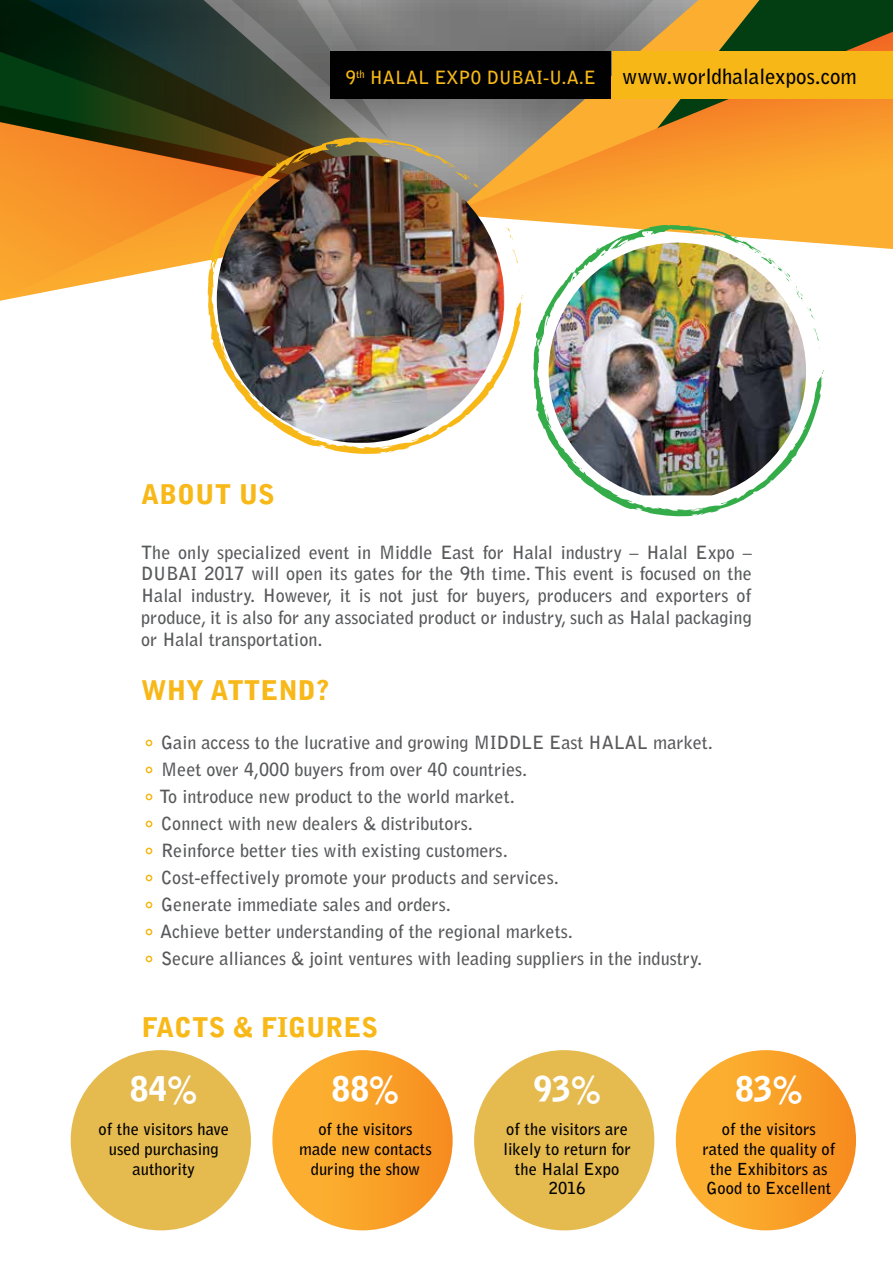
<style>
.page{position:relative;width:893px;height:1263px;background:#fff}
.page>*{position:absolute;margin:0;border:0;box-sizing:border-box;transform-origin:0 0}
.t1{font:900 33.9px "Bell Gothic Std";color:#fff}
.t2{font:900 27px "Bell Gothic Std";color:#f7b818}
.t3{font:700 21px "Bell Gothic Std";color:#000}
.t4{font:700 18.15px/27px "Bell Gothic Std";color:#58595b;text-align:justify}
.t5{font:700 18.15px "Bell Gothic Std";color:#f7b818}
.t6{font:700 16.5px/19.8px "Bell Gothic Std";color:#010101;text-align:center}
</style>
<div class="page">
<svg style="left:0;top:215px;width:208px;height:85px"></svg>
<svg style="left:448px;top:32px;width:445px;height:217px;background:#eea439"></svg>
<svg style="left:503px;top:0;width:372px;height:154px;background:#a8833e"></svg>
<svg style="left:0;top:0;width:448px;height:215px;background:#8e672c"></svg>
<div style="left:613px;top:52px;width:280px;height:47px;background:#f7b817"></div>
<div style="left:331px;top:52px;width:280px;height:47px;background:#010101"></div>
<div style="left:71px;top:1050px;width:180px;height:180px;background:#e5ba4e;border-radius:50%"></div>
<div style="left:272px;top:1050px;width:181px;height:180px;background:linear-gradient(to right,#fcb634,#f79021);border-radius:90px"></div>
<div style="left:474px;top:1050px;width:180px;height:180px;background:#e5ba4e;border-radius:50%"></div>
<div style="left:676px;top:1050px;width:180px;height:180px;background:linear-gradient(to right,#fcb633,#f78f20);border-radius:90px"></div>
<svg style="left:146px;top:740px;width:6px;height:6px"></svg>
<svg style="left:146px;top:767px;width:6px;height:6px"></svg>
<svg style="left:146px;top:794px;width:6px;height:6px"></svg>
<svg style="left:146px;top:821px;width:6px;height:6px"></svg>
<svg style="left:146px;top:848px;width:6px;height:6px"></svg>
<svg style="left:146px;top:875px;width:6px;height:6px"></svg>
<svg style="left:146px;top:902px;width:6px;height:6px"></svg>
<svg style="left:146px;top:929px;width:6px;height:6px"></svg>
<svg style="left:146px;top:956px;width:6px;height:6px"></svg>
<svg style="left:208px;top:138px;width:313px;height:316px"></svg>
<svg style="left:213px;top:264px;width:2px;height:7px"></svg>
<svg style="left:421px;top:149px;width:80px;height:70px;background:#b59f7c"></svg>
<svg style="left:77px;top:0;width:321px;height:148px;background:#3e4639"></svg>
<svg style="left:276px;top:162px;width:11px;height:8px"></svg>
<svg style="left:234px;top:373px;width:4px;height:4px"></svg>
<img style="left:533px;top:225px;width:289px;height:292px">
<svg style="left:538px;top:341px;width:3px;height:7px"></svg>
<svg style="left:730px;top:236px;width:73px;height:64px"></svg>
<svg style="left:687px;top:226px;width:21px;height:9px"></svg>
<svg style="left:647px;top:231px;width:6px;height:4px"></svg>
<svg style="left:596px;top:247px;width:11px;height:9px"></svg>
<svg style="left:558px;top:442px;width:4px;height:3px"></svg>
<svg style="left:579px;top:466px;width:3px;height:4px"></svg>
<img style="left:217px;top:155px;width:287px;height:288px;border-radius:142px">
<p class="t5" style="left:346px;top:66px;width:251px">9<sup>th</sup> HALAL EXPO DUBAI-U.A.E</p>
<p class="t3" style="left:622px;top:63px;width:236px">www.worldhalalexpos.com</p>
<h2 class="t2" style="left:141px;top:479px;width:135px">ABOUT US</h2>
<p class="t4" style="left:141px;top:541px;width:612px;line-height:21.8px">The only specialized event in Middle East for Halal industry – Halal Expo – DUBAI 2017 will open its gates for the 9th time. This event is focused on the Halal industry. However, it is not just for buyers, producers and exporters of produce, it is also for any associated product or industry, such as Halal packaging or Halal transportation.</p>
<h2 class="t2" style="left:141px;top:674px;width:190px">WHY ATTEND?</h2>
<p class="t4" style="left:159px;top:729px;width:555px;text-align:left">Gain access to the lucrative and growing MIDDLE East HALAL market.<br>Meet over 4,000 buyers from over 40 countries.<br>To introduce new product to the world market.<br>Connect with new dealers &amp; distributors.<br>Reinforce better ties with existing customers.<br>Cost-effectively promote your products and services.<br>Generate immediate sales and orders.<br>Achieve better understanding of the regional markets.<br>Secure alliances &amp; joint ventures with leading suppliers in the industry.</p>
<h2 class="t2" style="left:142px;top:1011px;width:238px">FACTS &amp; FIGURES</h2>
<h1 class="t1" style="left:130px;top:1069px;width:69px">84%</h1>
<p class="t6" style="left:99px;top:1119px;width:132px">of the visitors have used purchasing authority</p>
<h1 class="t1" style="left:332px;top:1069px;width:69px">88%</h1>
<p class="t6" style="left:299px;top:1119px;width:134px">of the visitors made new contacts during the show</p>
<h1 class="t1" style="left:533px;top:1069px;width:69px">93%</h1>
<p class="t6" style="left:503px;top:1119px;width:129px">of the visitors are likely to return for the Halal Expo<br>2016</p>
<h1 class="t1" style="left:735px;top:1069px;width:69px">83%</h1>
<p class="t6" style="left:702px;top:1119px;width:134px">of the visitors rated the quality of the Exhibitors as<br>Good to Excellent</p>
</div>
